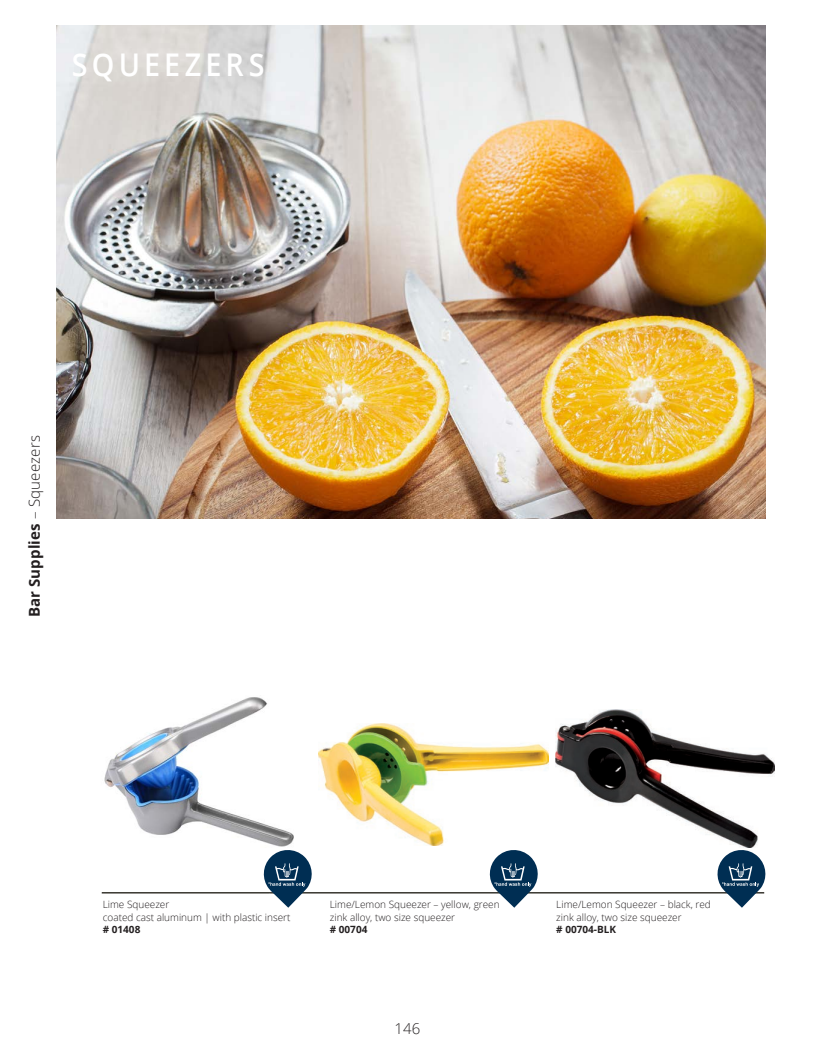
<style>
.page{position:relative;width:815px;height:1053px;background:#fff}
.page>*{position:absolute;margin:0;border:0;box-sizing:border-box;transform-origin:0 0}
.t1{font:600 31.25px "Open Sans";letter-spacing:.14em;color:#fff;scale:.92 1}
.t2{font:700 15px "Open Sans";letter-spacing:.01em;color:#231f20}
.t3{font:300 15px "Open Sans";color:#231f20}
.t4{font:300 10px/12.5px "Open Sans";color:#231f20}
.t5{font:700 10px "Open Sans";color:#231f20}
.s1{font-weight:300}
</style>
<div class="page">
<hr style="left:102px;top:892px;width:662px;height:1px;background:#110e06">
<img style="left:57px;top:25px;width:708px;height:493px">
<img style="left:104px;top:697px;width:190px;height:150px">
<img style="left:319px;top:723px;width:230px;height:122px">
<img style="left:556px;top:710px;width:218px;height:137px">
<svg style="left:262px;top:850px;width:52px;height:57px"></svg>
<svg style="left:488px;top:850px;width:52px;height:57px"></svg>
<svg style="left:715px;top:847px;width:51px;height:60px"></svg>
<h1 class="t1" style="left:72px;top:43px;width:211px">SQUEEZERS</h1>
<h2 class="t2" style="left:24px;top:617px;width:183px;rotate:-90deg">Bar Supplies <span class="s1">– Squeezers</span></h2>
<p class="t4" style="left:103px;top:898px;width:189px">Lime Squeezer<br>coated cast aluminum | with plastic insert</p>
<p class="t5" style="left:103px;top:922px;width:39px"># 01408</p>
<p class="t4" style="left:330px;top:898px;width:171px">Lime/Lemon Squeezer – yellow, green zink alloy, two size squeezer</p>
<p class="t5" style="left:330px;top:922px;width:39px"># 00704</p>
<h2 class="t3" style="left:395px;top:1017px;width:27px">146</h2>
<p class="t4" style="left:556px;top:898px;width:156px">Lime/Lemon Squeezer – black, red zink alloy, two size squeezer</p>
<p class="t5" style="left:556px;top:922px;width:61px"># 00704-BLK</p>
</div>
